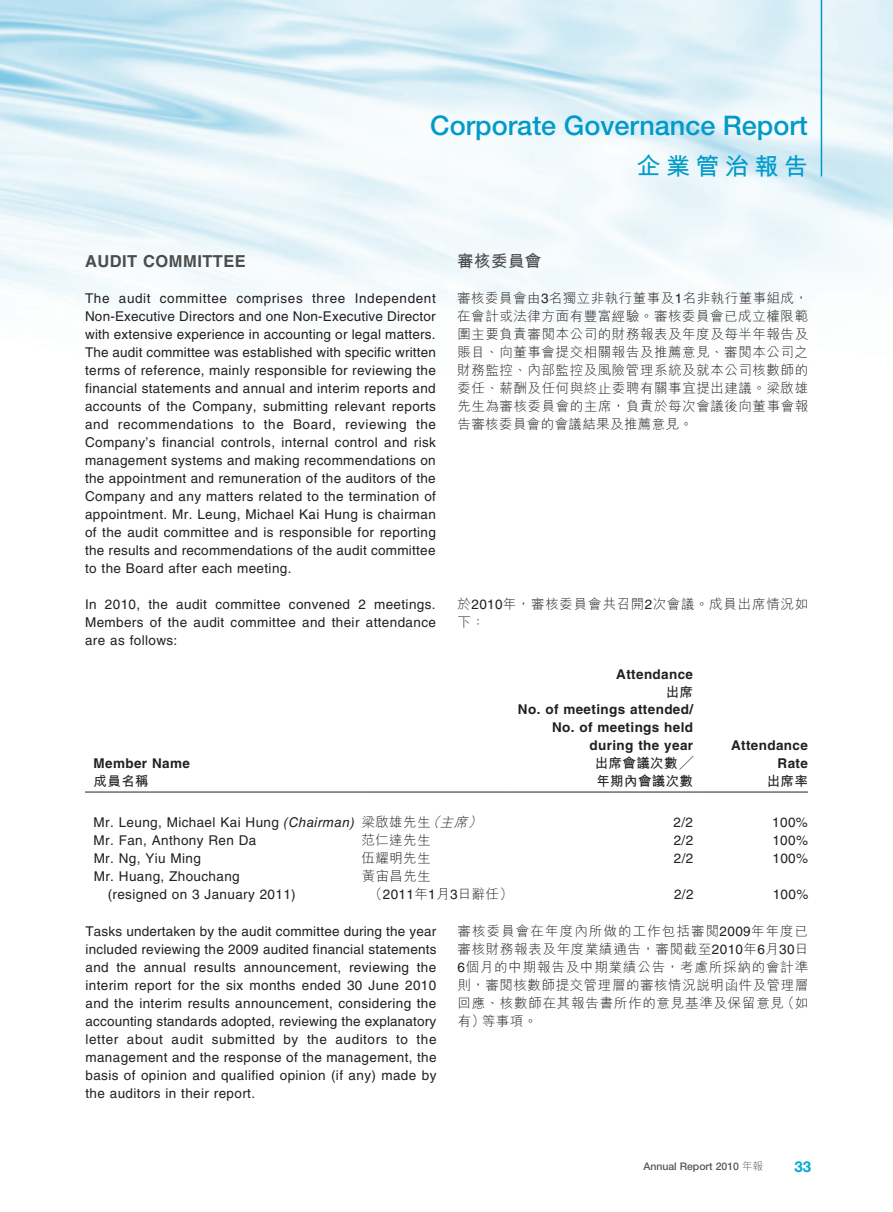
<style>
.page{position:relative;width:893px;height:1212px;background:#fff}
.page>*{position:absolute;margin:0;border:0;box-sizing:border-box;transform-origin:0 0}
.t1{font:500 27px "Helvetica Neue LT Std";color:#009bc8}
.t2{font:700 24px "M Hei HK";letter-spacing:.23em;color:#009bc8}
.t3{font:700 16.5px "Helvetica LT Std";letter-spacing:.03em;color:#4b4c4d}
.t4{font:700 16.5px "M Hei HK";letter-spacing:.03em;color:#4b4c4d}
.t5{font:700 15px "Helvetica Neue LT Std";color:#00a8d1}
.t6{font:13.5px/18px "Helvetica LT Std";letter-spacing:.03em;color:#231f20;text-align:justify}
.t7{font:300 13.5px/18px "M Hei HK";letter-spacing:.04em;color:#231f20;text-align:justify}
.t8{font:700 13.5px/18px "Helvetica LT Std";letter-spacing:.03em;color:#231f20;text-align:right}
.t9{font:700 13.5px/18.1px "M Hei HK";letter-spacing:.03em;color:#231f20}
.t10{font:500 10.5px "Helvetica Neue LT Std";color:#57585a}
.s1{font-family:"Helvetica LT Std";font-weight:400}
.s2{font-style:italic}
.s3{font-family:"M Hei HK";font-weight:300}
.s4{font-family:"M Hei HK";font-weight:300;font-style:italic}
</style>
<div class="page">
<img style="left:0;top:0;width:893px;height:316px">
<hr style="left:821px;top:0;width:1px;height:176px;background:#009bc8">
<hr style="left:85px;top:792px;width:276px;height:1px;background:#231f20">
<hr style="left:361px;top:792px;width:149px;height:1px;background:#231f20">
<hr style="left:510px;top:792px;width:192px;height:1px;background:#231f20">
<hr style="left:702px;top:792px;width:106px;height:1px;background:#231f20">
<h1 class="t1" style="left:430px;top:109px;width:379px">Corporate Governance Report</h1>
<h2 class="t2" style="left:637px;top:148px;width:173px">企業管治報告</h2>
<p class="t3" style="left:85px;top:251px;width:162px">AUDIT COMMITTEE</p>
<p class="t6" style="left:85px;top:289px;width:352px">The audit committee comprises three Independent Non-Executive Directors and one Non-Executive Director with extensive experience in accounting or legal matters.<br>The audit committee was established with specific written terms of reference, mainly responsible for reviewing the financial statements and annual and interim reports and accounts of the Company, submitting relevant reports and recommendations to the Board, reviewing the Company’s financial controls, internal control and risk management systems and making recommendations on the appointment and remuneration of the auditors of the Company and any matters related to the termination of appointment. Mr. Leung, Michael Kai Hung is chairman of the audit committee and is responsible for reporting the results and recommendations of the audit committee to the Board after each meeting.</p>
<p class="t6" style="left:85px;top:595px;width:352px">In 2010, the audit committee convened 2 meetings.<br>Members of the audit committee and their attendance are as follows:</p>
<p class="t8" style="left:94px;top:754px;width:98px">Member Name</p>
<p class="t9" style="left:94px;top:771px;width:57px">成員名稱</p>
<p class="t4" style="left:457px;top:249px;width:86px">審核委員會</p>
<p class="t7" style="left:457px;top:288px;width:353px">審核委員會由<span class="s1">3</span>名獨立非執行董事及<span class="s1">1</span>名非執行董事組成，在會計或法律方面有豐富經驗。審核委員會已成立權限範圍主要負責審閱本公司的財務報表及年度及每半年報告及賬目、向董事會提交相關報告及推薦意見、審閱本公司之財務監控、內部監控及風險管理系統及就本公司核數師的委任、薪酬及任何與終止委聘有關事宜提出建議。梁啟雄先生為審核委員會的主席，負責於每次會議後向董事會報告審核委員會的會議結果及推薦意見。</p>
<p class="t7" style="left:458px;top:594px;width:352px">於<span class="s1">2010</span>年，審核委員會共召開<span class="s1">2</span>次會議。成員出席情況如下：</p>
<p class="t8" style="left:616px;top:665px;width:78px">Attendance</p>
<p class="t9" style="left:666px;top:682px;width:29px">出席</p>
<p class="t8" style="left:518px;top:700px;width:177px">No. of meetings attended/<br>No. of meetings held during the year</p>
<p class="t9" style="left:595px;top:753px;width:100px">出席會議次數╱年期內會議次數</p>
<p class="t8" style="left:731px;top:736px;width:78px">Attendance<br>Rate</p>
<p class="t9" style="left:767px;top:771px;width:43px">出席率</p>
<p class="t6" style="left:94px;top:813px;width:394px">Mr. Leung, Michael Kai Hung <span class="s2">(Chairman)</span> <span class="s3">梁啟雄先生</span><span class="s4">（主席）</span></p>
<p class="t6" style="left:674px;top:813px;width:21px">2/2</p>
<p class="t6" style="left:772px;top:813px;width:37px">100%</p>
<p class="t6" style="left:94px;top:831px;width:164px">Mr. Fan, Anthony Ren Da</p>
<p class="t7" style="left:362px;top:830px;width:71px">范仁達先生</p>
<p class="t6" style="left:674px;top:831px;width:21px">2/2</p>
<p class="t6" style="left:772px;top:831px;width:37px">100%</p>
<p class="t6" style="left:94px;top:849px;width:109px">Mr. Ng, Yiu Ming</p>
<p class="t7" style="left:362px;top:848px;width:71px">伍耀明先生</p>
<p class="t6" style="left:674px;top:849px;width:21px">2/2</p>
<p class="t6" style="left:772px;top:849px;width:37px">100%</p>
<p class="t6" style="left:108px;top:867px;width:190px;text-indent:-14px">Mr. Huang, Zhouchang (resigned on 3 January 2011)</p>
<p class="t7" style="left:369px;top:866px;width:146px;text-indent:-7px">黃宙昌先生<br>（<span class="s1">2011</span>年<span class="s1">1</span>月<span class="s1">3</span>日辭任）</p>
<p class="t6" style="left:674px;top:885px;width:21px">2/2</p>
<p class="t6" style="left:773px;top:885px;width:37px">100%</p>
<p class="t6" style="left:85px;top:923px;width:353px">Tasks undertaken by the audit committee during the year included reviewing the 2009 audited financial statements and the annual results announcement, reviewing the interim report for the six months ended 30 June 2010 and the interim results announcement, considering the accounting standards adopted, reviewing the explanatory letter about audit submitted by the auditors to the management and the response of the management, the basis of opinion and qualified opinion (if any) made by the auditors in their report.</p>
<p class="t7" style="left:457px;top:921px;width:352px">審核委員會在年度內所做的工作包括審閱<span class="s1">2009</span>年年度已審核財務報表及年度業績通告，審閱截至<span class="s1">2010</span>年<span class="s1">6</span>月<span class="s1">30</span>日<span class="s1">6</span>個月的中期報告及中期業績公告，考慮所採納的會計準則，審閱核數師提交管理層的審核情況說明函件及管理層回應、核數師在其報告書所作的意見基準及保留意見（如有）等事項。</p>
<p class="t10" style="left:643px;top:1160px;width:121px">Annual Report 2010 <span class="s3">年報</span></p>
<p class="t5" style="left:794px;top:1157px;width:18px">33</p>
</div>
